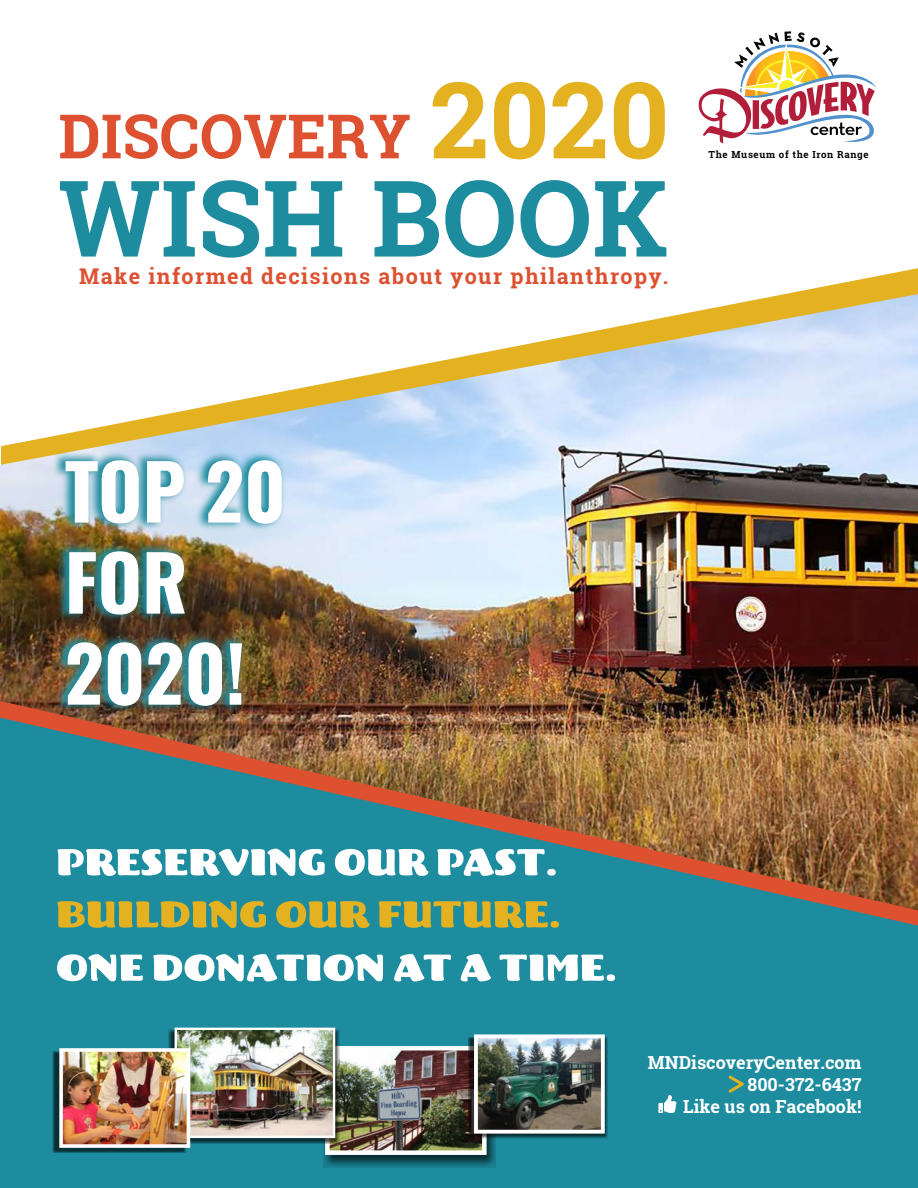
<style>
.page{position:relative;width:918px;height:1188px;background:#fff}
.page>*{position:absolute;margin:0;border:0;box-sizing:border-box;transform-origin:0 0}
.t1{font:700 106.05px "Roboto Slab";color:#1c8c9e}
.t2{font:700 75.9px/91.1px "Oswald";color:#fff}
.t3{font:700 61.35px "Roboto Slab";letter-spacing:.005em;color:#dd5131}
.t4{font:700 21.6px "Roboto Slab";letter-spacing:.065em;color:#dd5131}
.t5{font:700 18px/22px "Roboto Slab";color:#fff;text-align:right}
.t6{font:700 9.75px "Roboto Slab";letter-spacing:.065em;color:#040503}
.s1{font-size:106.05px;color:#e4b121}
</style>
<div class="page">
<svg style="left:796px;top:268px;width:122px;height:24px"></svg>
<img style="left:0;top:292px;width:918px;height:215px">
<img style="left:0;top:507px;width:918px;height:681px">
<svg style="left:58px;top:849px;width:267px;height:27px"></svg>
<svg style="left:335px;top:849px;width:93px;height:27px"></svg>
<svg style="left:437px;top:849px;width:108px;height:27px"></svg>
<div style="left:547px;top:869px;width:9px;height:7px;background:#fff;border-radius:50%"></div>
<svg style="left:58px;top:901px;width:208px;height:27px;background:#9fa44b"></svg>
<svg style="left:276px;top:901px;width:94px;height:27px;background:#a2a449"></svg>
<svg style="left:379px;top:901px;width:169px;height:27px;background:#9ca34d"></svg>
<div style="left:551px;top:921px;width:8px;height:7px;background:#e4b121;border-radius:50%"></div>
<svg style="left:57px;top:954px;width:86px;height:27px"></svg>
<svg style="left:153px;top:954px;width:230px;height:27px"></svg>
<svg style="left:394px;top:954px;width:57px;height:27px"></svg>
<svg style="left:461px;top:954px;width:30px;height:27px"></svg>
<svg style="left:500px;top:955px;width:104px;height:26px"></svg>
<div style="left:607px;top:974px;width:8px;height:7px;background:#fff;border-radius:50%"></div>
<img style="left:5px;top:404px;width:328px;height:175px">
<img style="left:9px;top:495px;width:228px;height:91px">
<img style="left:7px;top:586px;width:286px;height:175px">
<div style="left:53px;top:1051px;width:133px;height:102px;background:linear-gradient(to right,#0a3940,#0b3b42)"></div>
<svg style="left:726px;top:1073px;width:22px;height:22px"></svg>
<svg style="left:323px;top:1139px;width:173px;height:28px;background:#10545f"></svg>
<img style="left:330px;top:1051px;width:152px;height:99px">
<div style="left:325px;top:1046px;width:162px;height:109px;border:4px solid #fff"></div>
<svg style="left:658px;top:1095px;width:18px;height:18px"></svg>
<svg style="left:468px;top:1037px;width:140px;height:102px;background:#1c4046"></svg>
<img style="left:479px;top:1039px;width:121px;height:90px">
<div style="left:474px;top:1034px;width:131px;height:100px;border:4px solid #fff"></div>
<svg style="left:168px;top:1030px;width:172px;height:114px;background:#2c5150"></svg>
<img style="left:178px;top:1031px;width:154px;height:104px">
<div style="left:175px;top:1028px;width:160px;height:110px;border:2px solid #fff"></div>
<svg style="left:699px;top:31px;width:178px;height:113px"></svg>
<img style="left:64px;top:1053px;width:121px;height:90px">
<div style="left:59px;top:1048px;width:131px;height:100px;border:4px solid #fff"></div>
<h3 class="t3" style="left:58px;top:94px;width:612px">DISCOVERY <span class="s1">2020</span></h3>
<h1 class="t1" style="left:58px;top:145px;width:611px">WISH BOOK</h1>
<p class="t4" style="left:79px;top:261px;width:591px">Make informed decisions about your philanthropy.</p>
<p class="t6" style="left:709px;top:147px;width:162px">The Museum of the Iron Range</p>
<h2 class="t2" style="left:65px;top:451px;width:223px">TOP 20<br>FOR<br>2020!</h2>
<p class="t5" style="left:648px;top:1051px;width:215px">MNDiscoveryCenter.com<br>800-372-6437<br>Like us on Facebook!</p>
</div>
